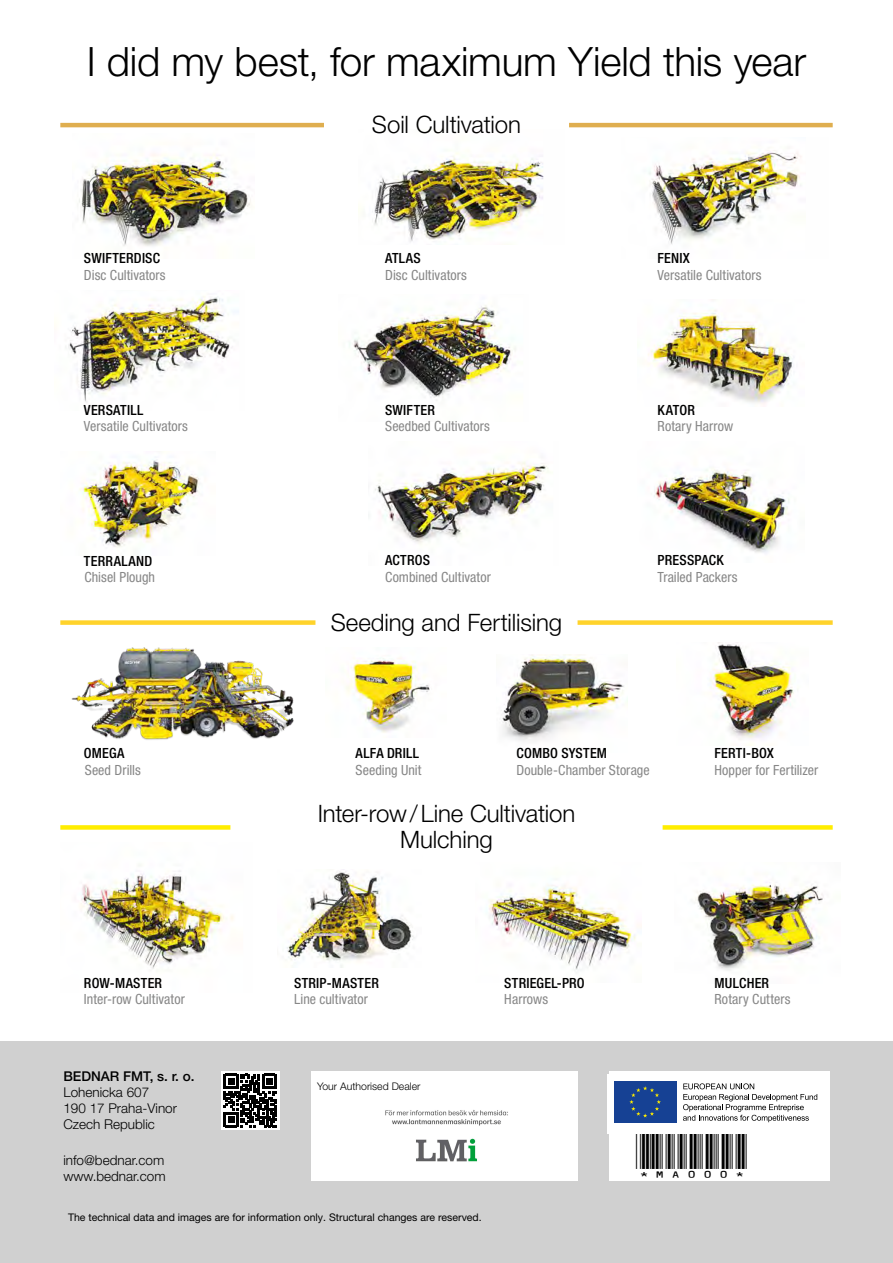
<style>
.page{position:relative;width:893px;height:1263px;background:#fff}
.page>*{position:absolute;margin:0;border:0;box-sizing:border-box;transform-origin:0 0}
.Kategorie_zpracování{font:300 40.5px "Helvetica Neue LT Pro";letter-spacing:-.005em;color:#000}
.Stroje{font:300 24px/25.5px "Helvetica Neue LT Pro";letter-spacing:-.005em;color:#000;text-align:center}
.t1{font:16.35px "ID Automation HC39 M";color:#000}
.Stroje-2{font:condensed 14.1px "Helvetica Neue LT Pro";letter-spacing:.005em;color:#878787}
.Stroje-3{font:500 condensed 14.1px "Helvetica Neue LT Pro";letter-spacing:.015em;color:#000}
.t2{font:300 13.5px "Helvetica Neue LT Pro";color:#000}
.t3{font:500 13.5px "Helvetica Neue LT Pro";color:#000}
.Základní_text{font:10.5px "Helvetica Neue LT Pro";color:#000}
.t4{font:300 10.5px "Helvetica Neue LT Pro";color:#000}
.s1{font-size:37.5px}
</style>
<div class="page">
<div style="left:0;top:1037px;width:893px;height:226px;background:#d0d0d0"></div>
<div style="left:0;top:1035px;width:893px;height:5px;background:#fff"></div>
<div style="left:311px;top:1071px;width:267px;height:109px;background:#fff"></div>
<div style="left:609px;top:1071px;width:221px;height:109px;background:#fff"></div>
<svg style="left:221px;top:1071px;width:59px;height:59px"></svg>
<svg style="left:224px;top:1074px;width:53px;height:53px;background:#4d4d4d"></svg>
<img style="left:375px;top:461px;width:174px;height:84px">
<img style="left:489px;top:885px;width:147px;height:88px">
<img style="left:349px;top:305px;width:167px;height:96px">
<img style="left:654px;top:469px;width:136px;height:84px">
<img style="left:71px;top:647px;width:223px;height:93px">
<img style="left:79px;top:154px;width:172px;height:92px">
<img style="left:359px;top:152px;width:185px;height:90px">
<img style="left:649px;top:150px;width:152px;height:94px">
<img style="left:68px;top:296px;width:171px;height:107px">
<img style="left:648px;top:310px;width:145px;height:93px">
<img style="left:79px;top:459px;width:120px;height:89px">
<img style="left:80px;top:865px;width:154px;height:104px">
<img style="left:286px;top:869px;width:129px;height:98px">
<img style="left:710px;top:644px;width:84px;height:102px">
<img style="left:502px;top:654px;width:126px;height:88px">
<img style="left:346px;top:658px;width:84px;height:75px">
<img style="left:695px;top:882px;width:128px;height:89px">
<div style="left:60px;top:620px;width:255px;height:5px;background:#ffd32b"></div>
<div style="left:60px;top:825px;width:170px;height:5px;background:#ffed00"></div>
<hr style="left:60px;top:123px;width:264px;height:4px;background:#dfae4f">
<hr style="left:569px;top:123px;width:264px;height:4px;background:#dfae4f">
<div style="left:578px;top:620px;width:255px;height:5px;background:#ffd32b"></div>
<div style="left:663px;top:825px;width:170px;height:5px;background:#ffed00"></div>
<div style="left:607px;top:1126px;width:217px;height:8px;background:#fff"></div>
<div style="left:607px;top:1074px;width:218px;height:55px;background:#fff"></div>
<div style="left:614px;top:1081px;width:62px;height:42px;background:#164194"></div>
<svg style="left:629px;top:1086px;width:32px;height:31px"></svg>
<svg style="left:683px;top:1083px;width:134px;height:39px"></svg>
<img style="left:385px;top:1110px;width:123px;height:52px">
<p class="Kategorie_zpracování" style="left:87px;top:37px;width:721px">I did my best<span class="s1">,</span> for maximum Yield this year</p>
<p class="Stroje" style="left:372px;top:111px;width:151px">Soil Cultivation</p>
<p class="Stroje-3" style="left:84px;top:250px;width:78px">SWIFTERDISC</p>
<p class="Stroje-3" style="left:385px;top:250px;width:37px">ATLAS</p>
<p class="Stroje-3" style="left:657px;top:250px;width:34px">FENIX</p>
<p class="Stroje-2" style="left:84px;top:267px;width:83px">Disc Cultivators</p>
<p class="Stroje-2" style="left:385px;top:267px;width:83px">Disc Cultivators</p>
<p class="Stroje-2" style="left:657px;top:267px;width:105px">Versatile Cultivators</p>
<p class="Stroje-3" style="left:84px;top:402px;width:61px">VERSATILL</p>
<p class="Stroje-3" style="left:657px;top:402px;width:39px">KATOR</p>
<p class="Stroje-3" style="left:385px;top:402px;width:51px">SWIFTER</p>
<p class="Stroje-2" style="left:84px;top:418px;width:105px">Versatile Cultivators</p>
<p class="Stroje-3" style="left:84px;top:552px;width:70px">TERRALAND</p>
<p class="Stroje-2" style="left:385px;top:418px;width:106px">Seedbed Cultivators</p>
<p class="Stroje-3" style="left:385px;top:552px;width:46px">ACTROS</p>
<p class="Stroje-2" style="left:657px;top:418px;width:77px">Rotary Harrow</p>
<p class="Stroje-3" style="left:657px;top:552px;width:68px">PRESSPACK</p>
<p class="Stroje-2" style="left:385px;top:568px;width:107px">Combined Cultivator</p>
<p class="Stroje-2" style="left:84px;top:568px;width:72px">Chisel Plough</p>
<p class="Stroje-2" style="left:657px;top:568px;width:81px">Trailed Packers</p>
<p class="Stroje-3" style="left:84px;top:745px;width:42px">OMEGA</p>
<p class="Stroje" style="left:331px;top:609px;width:233px">Seeding and Fertilising</p>
<p class="Stroje-3" style="left:356px;top:745px;width:65px">ALFA DRILL</p>
<p class="Stroje-3" style="left:517px;top:745px;width:92px">COMBO SYSTEM</p>
<p class="Stroje-3" style="left:714px;top:745px;width:61px">FERTI‑BOX</p>
<p class="Stroje-2" style="left:85px;top:761px;width:58px">Seed Drills</p>
<p class="Stroje-2" style="left:356px;top:761px;width:67px">Seeding Unit</p>
<p class="Stroje-2" style="left:517px;top:761px;width:135px">Double-Chamber Storage</p>
<p class="Stroje-2" style="left:714px;top:761px;width:105px">Hopper for Fertilizer</p>
<p class="Stroje" style="left:318px;top:800px;width:259px">Inter-row/Line Cultivation<br>Mulching</p>
<p class="Stroje-3" style="left:84px;top:974px;width:80px">ROW‑MASTER</p>
<p class="Stroje-3" style="left:294px;top:974px;width:86px">STRIP‑MASTER</p>
<p class="Stroje-3" style="left:504px;top:974px;width:82px">STRIEGEL‑PRO</p>
<p class="Stroje-2" style="left:84px;top:991px;width:102px">Inter-row Cultivator</p>
<p class="t3" style="left:63px;top:1068px;width:133px">BEDNAR FMT, s. r. o.</p>
<p class="t2" style="left:63px;top:1084px;width:87px">Lohenicka 607</p>
<p class="t2" style="left:63px;top:1100px;width:115px">190 17 Praha‑Vinor</p>
<p class="t2" style="left:63px;top:1116px;width:93px">Czech Republic</p>
<p class="t2" style="left:63px;top:1152px;width:102px">info@bednar.com</p>
<p class="t2" style="left:63px;top:1168px;width:104px">www.bednar.com</p>
<p class="Stroje-2" style="left:294px;top:991px;width:75px">Line cultivator</p>
<p class="Stroje-2" style="left:504px;top:991px;width:45px">Harrows</p>
<p class="t4" style="left:317px;top:1079px;width:105px">Your Authorised Dealer</p>
<p class="Základní_text" style="left:68px;top:1211px;width:415px">The technical data and images are for information only. Structural changes are reserved.</p>
<p class="Stroje-3" style="left:714px;top:974px;width:56px">MULCHER</p>
<p class="Stroje-2" style="left:714px;top:991px;width:77px">Rotary Cutters</p>
<p class="t1" style="left:636px;top:1154px;width:113px">*MA000*</p>
</div>
